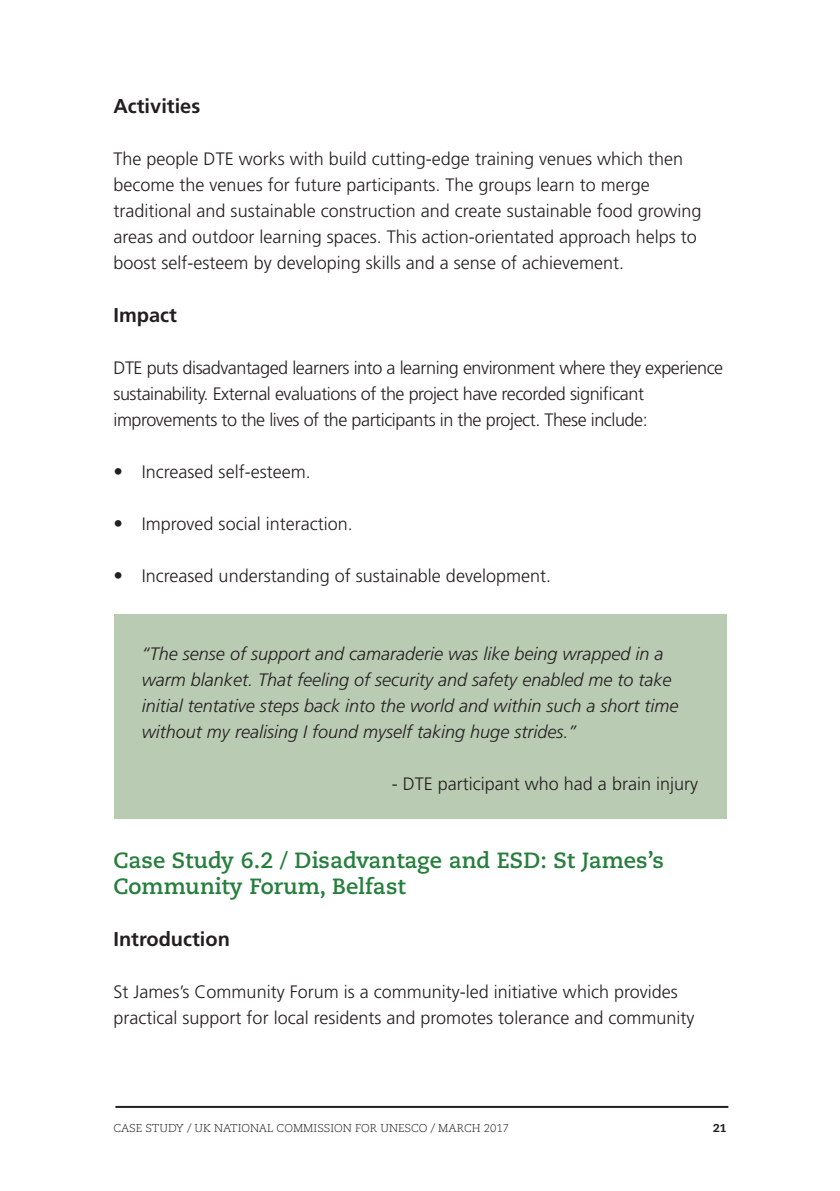
<style>
.page{position:relative;width:840px;height:1191px;background:#fff}
.page>*{position:absolute;margin:0;border:0;box-sizing:border-box;transform-origin:0 0}
.B_Heading_Green{font:700 22px/26px "Caecilia LT Std";color:#267e3d}
.A_Heading_Black{font:700 20px "Frutiger LT Std";color:#231f20}
.Main_text{font:300 18px/26px "Frutiger LT Std";color:#231f20}
.t1{font:italic 300 18px/26px "Frutiger LT Std";color:#231f20}
.Main_text-2{font:300 18px/26px "Frutiger LT Std";letter-spacing:-.025em;color:#231f20}
.t2{font:300 11.4px "Caecilia LT Std";color:#231f20}
.t3{font:800 11.4px "Caecilia LT Std";color:#231f20}
.s1{font-size:19px}
</style>
<div class="page">
<hr style="left:115px;top:1106px;width:613px;height:2px;background:#231f20">
<div style="left:113px;top:614px;width:613px;height:204px;background:#bacbb3"></div>
<p class="A_Heading_Black" style="left:113px;top:95px;width:88px">Activities</p>
<p class="Main_text" style="left:113px;top:146px;width:589px">The people DTE works with build cutting-edge training venues which then become the venues for future participants. The groups learn to merge traditional and sustainable construction and create sustainable food growing areas and outdoor learning spaces. This action-orientated approach helps to boost self-esteem by developing skills and a sense of achievement.</p>
<p class="A_Heading_Black" style="left:113px;top:303px;width:65px">Impact</p>
<p class="Main_text-2" style="left:113px;top:354px;width:611px">DTE puts disadvantaged learners into a learning environment where they experience sustainability. External evaluations of the project have recorded significant improvements to the lives of the participants in the project. These include:</p>
<p class="Main_text" style="left:113px;top:458px;width:199px"><span class="s1">•</span> Increased self-esteem.</p>
<p class="Main_text" style="left:113px;top:510px;width:241px"><span class="s1">•</span> Improved social interaction.</p>
<p class="Main_text" style="left:113px;top:562px;width:439px"><span class="s1">•</span> Increased understanding of sustainable development.</p>
<p class="t1" style="left:142px;top:640px;width:538px">“The sense of support and camaraderie was like being wrapped in a warm blanket. That feeling of security and safety enabled me to take initial tentative steps back into the world and within such a short time without my realising I found myself taking huge strides.”</p>
<p class="Main_text" style="left:391px;top:770px;width:308px">- DTE participant who had a brain injury</p>
<p class="B_Heading_Green" style="left:113px;top:847px;width:551px">Case Study 6.2 / Disadvantage and ESD: St James’s<br>Community Forum, Belfast</p>
<p class="A_Heading_Black" style="left:113px;top:927px;width:118px">Introduction</p>
<p class="Main_text" style="left:113px;top:978px;width:582px">St James’s Community Forum is a community-led initiative which provides practical support for local residents and promotes tolerance and community</p>
<p class="t2" style="left:113px;top:1121px;width:397px">CASE STUDY / UK NATIONAL COMMISSION FOR UNESCO / MARCH 2017</p>
<p class="t3" style="left:712px;top:1120px;width:15px">21</p>
</div>
